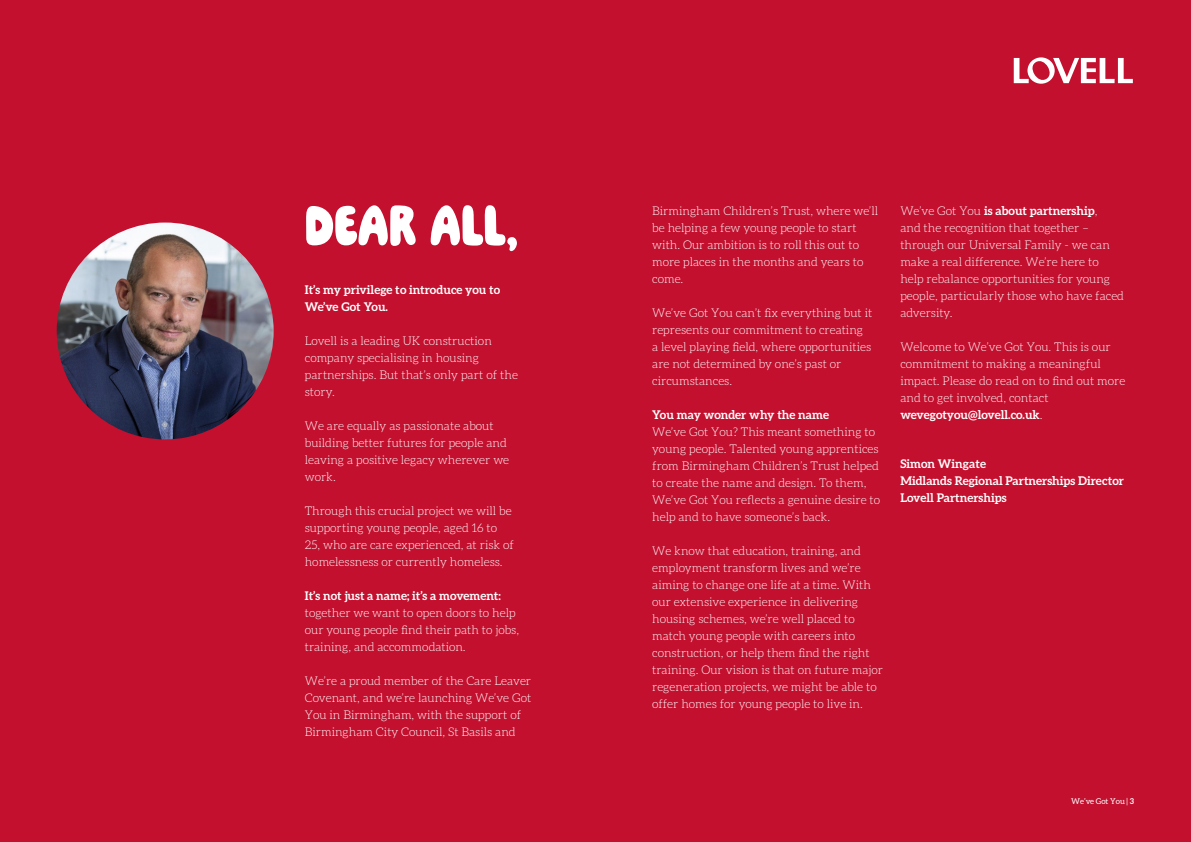
<style>
.page{position:relative;width:1191px;height:842px;background:#c3102f}
.page>*{position:absolute;margin:0;border:0;box-sizing:border-box;transform-origin:0 0}
.t1{font:64px "Painde Mie";color:#fff}
.WGY_Para{font:300 12px/17px "Aleo";color:#fff}
.WGY_Para-2{font:700 12px/17px "Aleo";color:#fff}
.t2{font:8px "Aleo";color:#fff}
.s1{font-weight:700}
</style>
<div class="page">
<img style="left:57px;top:223px;width:217px;height:216px;border-radius:108px">
<svg style="left:1013px;top:57px;width:119px;height:27px"></svg>
<p class="t1" style="left:305px;top:192px;width:215px">DEAR ALL,</p>
<p class="WGY_Para-2" style="left:305px;top:281px;width:197px">It’s my privilege to introduce you to<br>We’ve Got You.</p>
<p class="WGY_Para" style="left:305px;top:332px;width:215px">Lovell is a leading UK construction company specialising in housing partnerships. But that’s only part of the story.</p>
<p class="WGY_Para" style="left:305px;top:417px;width:206px">We are equally as passionate about building better futures for people and leaving a positive legacy wherever we work.</p>
<p class="WGY_Para" style="left:305px;top:502px;width:211px">Through this crucial project we will be supporting young people, aged 16 to 25, who are care experienced, at risk of homelessness or currently homeless.</p>
<p class="WGY_Para" style="left:305px;top:587px;width:216px"><span class="s1">It’s not just a name; it’s a movement: </span>together we want to open doors to help our young people find their path to jobs, training, and accommodation.</p>
<p class="WGY_Para" style="left:305px;top:672px;width:228px">We’re a proud member of the Care Leaver Covenant, and we’re launching We’ve Got You in Birmingham, with the support of Birmingham City Council, St Basils and</p>
<p class="WGY_Para" style="left:652px;top:202px;width:227px">Birmingham Children’s Trust, where we’ll be helping a few young people to start with. Our ambition is to roll this out to more places in the months and years to come.</p>
<p class="WGY_Para" style="left:652px;top:304px;width:222px">We’ve Got You can’t fix everything but it represents our commitment to creating<br>a level playing field, where opportunities are not determined by one’s past or circumstances.</p>
<p class="WGY_Para" style="left:652px;top:406px;width:228px"><span class="s1">You may wonder why the name<br></span>We’ve Got You? This meant something to young people. Talented young apprentices from Birmingham Children’s Trust helped to create the name and design. To them,</p>
<p class="WGY_Para" style="left:652px;top:491px;width:229px">We’ve Got You reflects a genuine desire to help and to have someone’s back.</p>
<p class="WGY_Para" style="left:652px;top:542px;width:232px">We know that education, training, and employment transform lives and we’re aiming to change one life at a time. With our extensive experience in delivering housing schemes, we’re well placed to match young people with careers into construction, or help them find the right training. Our vision is that on future major regeneration projects, we might be able to offer homes for young people to live in.</p>
<p class="WGY_Para" style="left:900px;top:203px;width:225px">We’ve Got You <span class="s1">is about partnership</span>,<br>and the recognition that together – through our Universal Family - we can make a real difference. We’re here to help rebalance opportunities for young people, particularly those who have faced adversity.</p>
<p class="WGY_Para" style="left:900px;top:339px;width:226px">Welcome to We’ve Got You. This is our commitment to making a meaningful impact. Please do read on to find out more and to get involved, contact <span class="s1">wevegotyou@lovell.co.uk</span>.</p>
<p class="WGY_Para-2" style="left:900px;top:455px;width:87px">Simon Wingate</p>
<p class="WGY_Para-2" style="left:900px;top:472px;width:225px">Midlands Regional Partnerships Director</p>
<p class="WGY_Para-2" style="left:900px;top:489px;width:108px">Lovell Partnerships</p>
<p class="t2" style="left:1071px;top:796px;width:64px">We’ve Got You | <span class="s1">3</span></p>
</div>
